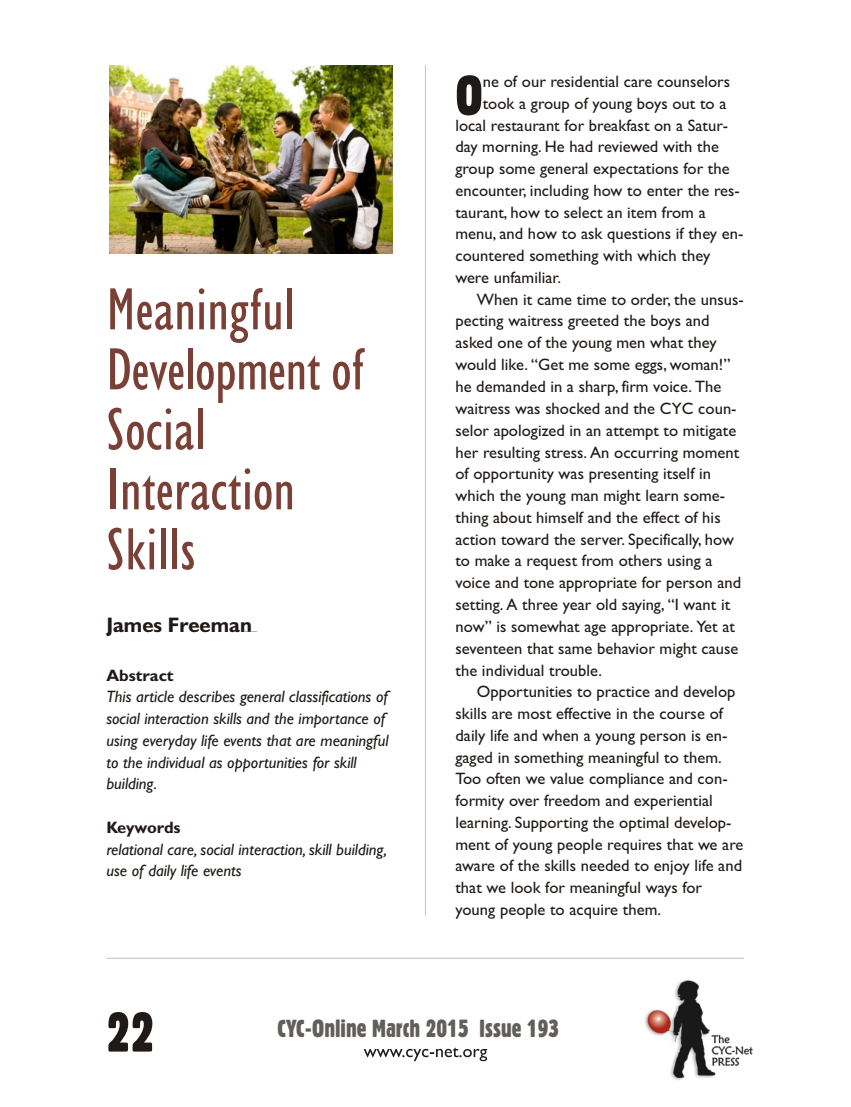
<style>
.page{position:relative;width:851px;height:1107px;background:#fff}
.page>*{position:absolute;margin:0;border:0;box-sizing:border-box;transform-origin:0 0}
.t1{font:60px/60px "Humanst 521 Cn BT";color:#7a4036}
.t2{font:54px "Gothic 821 Cn BT";color:#1f1a17}
.t3{font:24px "Gothic 821 Cn BT";color:#615e5c}
.t4{font:700 21px "Humanst 521 BT";color:#1f1a17}
.t5{font:16.5px "Gill Sans";letter-spacing:.005em;color:#1f1a17}
.t6{font:italic 16.5px/21.8px "Gill Sans";color:#1f1a17}
.t7{font:700 16.5px "Gill Sans";color:#1f1a17}
.t8{font:900 1.5px "Arial";letter-spacing:-.02em;color:#617087}
</style>
<div class="page">
<hr style="left:425px;top:65px;width:1px;height:851px;background:#c2c2c2">
<hr style="left:106px;top:958px;width:638px;height:1px;background:#c2c2c2">
<svg style="left:364px;top:1047px;width:123px;height:14px"></svg>
<img style="left:644px;top:980px;width:108px;height:100px">
<img style="left:109px;top:65px;width:283px;height:188px">
<h1 class="t1" style="left:106px;top:284px;width:259px">Meaningful<br>Development of<br>Social<br>Interaction<br>Skills</h1>
<p class="t4" style="left:106px;top:616px;width:147px">James Freeman</p>
<p class="t8" style="left:244px;top:631px;width:14px">James Freeman</p>
<p class="t7" style="left:106px;top:669px;width:69px">Abstract</p>
<p class="t6" style="left:106px;top:688px;width:284px">This article describes general classifications of social interaction skills and the importance of using everyday life events that are meaningful to the individual as opportunities for skill building.</p>
<p class="t7" style="left:106px;top:821px;width:76px">Keywords</p>
<p class="t6" style="left:106px;top:840px;width:282px">relational care, social interaction, skill building, use of daily life events</p>
<h2 class="t2" style="left:455px;top:74px;width:29px">O</h2>
<p class="t5" style="left:483px;top:76px;width:249px">ne of our res i den tial care coun selors</p>
<p class="t5" style="left:483px;top:97px;width:245px">took a group of young boys out to a</p>
<p class="t5" style="left:455px;top:119px;width:274px">local res tau rant for break fast on a Sat ur-</p>
<p class="t5" style="left:455px;top:141px;width:265px">day morn ing. He had reviewed with the</p>
<p class="t5" style="left:455px;top:163px;width:275px">group some gen eral ex pec ta tions for the</p>
<p class="t5" style="left:455px;top:184px;width:286px">en coun ter, in cluding how to enter the res -</p>
<p class="t5" style="left:455px;top:206px;width:252px">tau rant, how to se lect an item from a</p>
<p class="t5" style="left:455px;top:228px;width:289px">menu, and how to ask questions if they en -</p>
<p class="t5" style="left:455px;top:250px;width:256px">coun tered some thing with which they</p>
<p class="t5" style="left:455px;top:271px;width:107px">were un fa mil iar.</p>
<p class="t5" style="left:476px;top:293px;width:268px">When it came time to order, the un sus -</p>
<p class="t5" style="left:455px;top:315px;width:255px">pect ing waitress greeted the boys and</p>
<p class="t5" style="left:455px;top:337px;width:263px">asked one of the young men what they</p>
<p class="t5" style="left:455px;top:359px;width:276px">would like. “Get me some eggs, woman!”</p>
<p class="t5" style="left:455px;top:381px;width:267px">he de manded in a sharp, firm voice. The</p>
<p class="t5" style="left:455px;top:403px;width:282px">wait ress was shocked and the CYC coun -</p>
<p class="t5" style="left:455px;top:425px;width:282px">selor apol o gized in an at tempt to mit i gate</p>
<p class="t5" style="left:455px;top:446px;width:285px">her re sulting stress. An occurring mo ment</p>
<p class="t5" style="left:455px;top:468px;width:257px">of op por tu nity was pre sent ing it self in</p>
<p class="t5" style="left:455px;top:490px;width:271px">which the young man might learn some -</p>
<p class="t5" style="left:455px;top:512px;width:267px">thing about him self and the ef fect of his</p>
<p class="t5" style="left:455px;top:533px;width:280px">ac tion to ward the server. Spe cif i cally, how</p>
<p class="t5" style="left:455px;top:555px;width:259px">to make a re quest from oth ers using a</p>
<p class="t5" style="left:455px;top:577px;width:287px">voice and tone ap pro pri ate for person and</p>
<p class="t5" style="left:455px;top:599px;width:276px">set ting. A three year old say ing, “I want it</p>
<p class="t5" style="left:455px;top:621px;width:281px">now” is somewhat age ap pro pri ate. Yet at</p>
<p class="t5" style="left:455px;top:642px;width:284px">seven teen that same be hav ior might cause</p>
<p class="t5" style="left:455px;top:664px;width:148px">the in di vid ual trou ble.</p>
<p class="t5" style="left:476px;top:686px;width:260px">Op por tu ni ties to prac tice and de velop</p>
<p class="t5" style="left:455px;top:708px;width:269px">skills are most ef fec tive in the course of</p>
<p class="t5" style="left:455px;top:729px;width:273px">daily life and when a young person is en -</p>
<p class="t5" style="left:455px;top:751px;width:268px">gaged in some thing mean ing ful to them.</p>
<p class="t5" style="left:455px;top:773px;width:274px">Too often we value com pli ance and con -</p>
<p class="t5" style="left:455px;top:795px;width:259px">for mity over free dom and ex pe ri en tial</p>
<p class="t5" style="left:455px;top:816px;width:277px">learn ing. Sup port ing the op ti mal de vel op -</p>
<p class="t5" style="left:455px;top:838px;width:289px">ment of young people re quires that we are</p>
<p class="t5" style="left:455px;top:860px;width:288px">aware of the skills needed to enjoy life and</p>
<p class="t5" style="left:455px;top:882px;width:248px">that we look for mean ing ful ways for</p>
<p class="t5" style="left:455px;top:903px;width:207px">young people to ac quire them.</p>
<h2 class="t2" style="left:106px;top:1011px;width:50px">22</h2>
<h3 class="t3" style="left:277px;top:1018px;width:283px">CYC-On line March 2015 Issue 193</h3>
</div>
